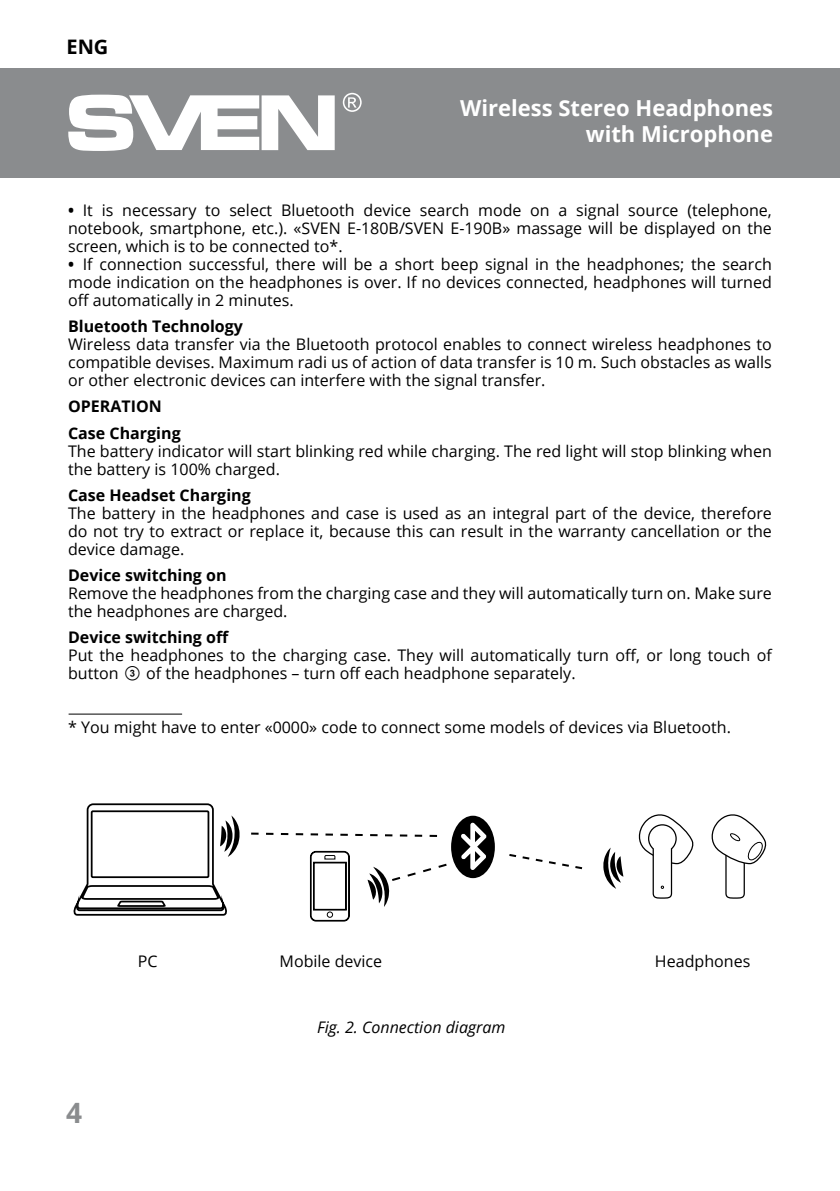
<style>
.page{position:relative;width:840px;height:1191px;background:#fff}
.page>*{position:absolute;margin:0;border:0;box-sizing:border-box;transform-origin:0 0}
.t1{font:700 28px "Open Sans";color:#8a8c8e}
.t2{font:700 22px/26px "Open Sans";color:#fff;text-align:right}
.t3{font:700 20px "Open Sans";color:#000}
.t4{font:16px/18px "Open Sans";color:#000;text-align:justify}
.t5{font:700 16px/26px "Open Sans";color:#000}
.t6{font:italic 16px "Open Sans";color:#000}
.s1{font-weight:700}
.s2{font-family:"SVEN"}
</style>
<div class="page">
<div style="left:0;top:68px;width:839px;height:109px;background:#8a8c8e"></div>
<svg style="left:68px;top:95px;width:266px;height:56px"></svg>
<svg style="left:342px;top:93px;width:19px;height:19px"></svg>
<hr style="left:69px;top:713px;width:113px;height:2px;background:#000">
<div style="left:451px;top:815px;width:43px;height:63px;background:#000;border-radius:50%"></div>
<svg style="left:461px;top:822px;width:25px;height:48px"></svg>
<svg style="left:309px;top:850px;width:41px;height:71px"></svg>
<svg style="left:603px;top:847px;width:20px;height:42px"></svg>
<svg style="left:367px;top:863px;width:80px;height:44px"></svg>
<svg style="left:73px;top:803px;width:166px;height:113px"></svg>
<svg style="left:251px;top:832px;width:187px;height:5px"></svg>
<svg style="left:509px;top:854px;width:74px;height:16px"></svg>
<svg style="left:711px;top:814px;width:54px;height:85px"></svg>
<svg style="left:638px;top:814px;width:55px;height:85px"></svg>
<p class="t3" style="left:66px;top:32px;width:43px">ENG</p>
<h2 class="t2" style="left:460px;top:94px;width:314px">Wireless Stereo Headphones with Microphone</h2>
<p class="t4" style="left:68px;top:201px;width:705px"><span class="s1">•</span> It is necessary to select Bluetooth device search mode on a signal source (telephone, notebook, smartphone, etc.). «SVEN E-180B/SVEN E-190B» massage will be displayed on the screen, which is to be connected to*.</p>
<p class="t4" style="left:68px;top:255px;width:704px"><span class="s1">•</span> If connection successful, there will be a short beep signal in the headphones; the search mode indication on the headphones is over. If no devices connected, headphones will turned off automatically in 2 minutes.</p>
<p class="t5" style="left:68px;top:313px;width:176px">Bluetooth Technology</p>
<p class="t4" style="left:68px;top:335px;width:704px">Wireless data transfer via the Bluetooth protocol enables to connect wireless headphones to compatible devises. Maximum radi us of action of data transfer is 10 m. Such obstacles as walls or other electronic devices can interfere with the signal transfer.</p>
<p class="t5" style="left:68px;top:393px;width:114px">OPERATION<br>Case Charging</p>
<p class="t4" style="left:68px;top:441px;width:705px">The battery indicator will start blinking red while charging. The red light will stop blinking when the battery is 100% charged.</p>
<p class="t5" style="left:68px;top:481px;width:184px">Case Headset Charging</p>
<p class="t4" style="left:68px;top:503px;width:704px">The battery in the headphones and case is used as an integral part of the device, therefore do not try to extract or replace it, because this can result in the warranty cancellation or the device damage.</p>
<p class="t5" style="left:68px;top:561px;width:160px">Device switching on</p>
<p class="t4" style="left:68px;top:583px;width:704px">Remove the headphones from the charging case and they will automatically turn on. Make sure the headphones are charged.</p>
<p class="t5" style="left:68px;top:623px;width:162px">Device switching off</p>
<p class="t4" style="left:68px;top:645px;width:704px">Put the headphones to the charging case. They will automatically turn off, or long touch of button <span class="s2">c</span> of the headphones – turn off each headphone separately.</p>
<p class="t4" style="left:68px;top:717px;width:664px">* You might have to enter «0000» code to connect some models of devices via Bluetooth.</p>
<p class="t4" style="left:138px;top:951px;width:21px">PC</p>
<p class="t4" style="left:279px;top:951px;width:104px">Mobile device</p>
<p class="t4" style="left:654px;top:951px;width:97px">Headphones</p>
<h1 class="t1" style="left:66px;top:1093px;width:17px">4</h1>
<p class="t6" style="left:317px;top:1016px;width:190px">Fig. 2. Connection diagram</p>
</div>
